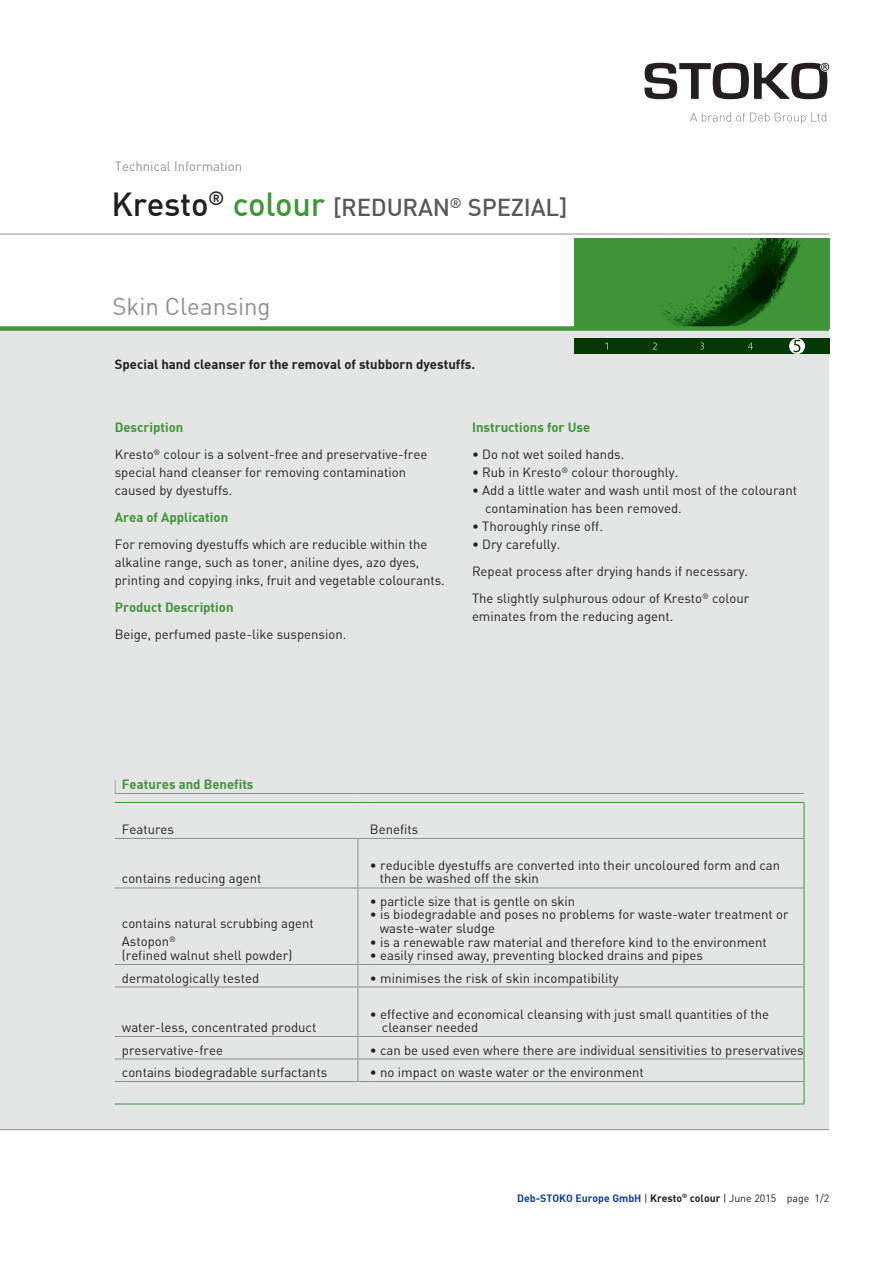
<style>
.page{position:relative;width:893px;height:1263px;background:#fff}
.page>*{position:absolute;margin:0;border:0;box-sizing:border-box;transform-origin:0 0}
.t1{font:500 24px "DI Nbek";letter-spacing:-.01em;color:#57585a}
.t2{font:24px "DIN Bek";color:#8f9191}
.t3{font:13.2px/18px "DIN Bek";color:#231f20}
.t4{font:700 13.2px "DI Nbek";color:#3f9537}
.t5{font:700 13.2px "DI Nbek";color:#231f20}
.t6{font:13.2px "DIN Bek";color:#8f9191}
.t7{font:700 10.5px "DI Nbek";color:#103d8c}
.s1{font-size:32.7px;color:#231f20}
.s2{font-size:32.7px;color:#3f9537}
.s3{font-family:"DIN Bek";font-weight:400;color:#231f20}
.s4{color:#231f20}
</style>
<div class="page">
<div style="left:0;top:331px;width:829px;height:798px;background:#e3e4e4"></div>
<img style="left:574px;top:238px;width:255px;height:88px">
<div style="left:574px;top:338px;width:255px;height:16px;background:#053903"></div>
<svg style="left:789px;top:338px;width:16px;height:16px"></svg>
<svg style="left:748px;top:342px;width:5px;height:8px"></svg>
<svg style="left:794px;top:340px;width:6px;height:12px"></svg>
<svg style="left:700px;top:342px;width:4px;height:8px"></svg>
<svg style="left:605px;top:342px;width:3px;height:8px"></svg>
<svg style="left:653px;top:342px;width:4px;height:8px"></svg>
<svg style="left:644px;top:63px;width:185px;height:36px"></svg>
<svg style="left:690px;top:113px;width:136px;height:11px"></svg>
<hr style="left:0;top:234px;width:829px;height:1px;background:#8f9191">
<hr style="left:0;top:1129px;width:829px;height:1px;background:#8f9191">
<hr style="left:122px;top:793px;width:236px;height:1px;background:#8f9191">
<svg style="left:358px;top:793px;width:12px;height:1px"></svg>
<hr style="left:370px;top:793px;width:434px;height:1px;background:#8f9191">
<hr style="left:122px;top:838px;width:236px;height:1px;background:#8f9191">
<hr style="left:358px;top:838px;width:1px;height:50px;background:#8f9191">
<svg style="left:358px;top:838px;width:12px;height:1px"></svg>
<hr style="left:370px;top:838px;width:434px;height:1px;background:#8f9191">
<hr style="left:122px;top:887px;width:236px;height:1px;background:#8f9191">
<hr style="left:358px;top:888px;width:1px;height:76px;background:#8f9191">
<svg style="left:358px;top:887px;width:12px;height:1px"></svg>
<hr style="left:370px;top:887px;width:434px;height:1px;background:#8f9191">
<hr style="left:122px;top:964px;width:236px;height:1px;background:#8f9191">
<hr style="left:122px;top:986px;width:236px;height:1px;background:#8f9191">
<hr style="left:122px;top:1036px;width:236px;height:1px;background:#8f9191">
<hr style="left:358px;top:987px;width:1px;height:49px;background:#8f9191">
<svg style="left:358px;top:964px;width:12px;height:23px"></svg>
<hr style="left:370px;top:964px;width:434px;height:1px;background:#8f9191">
<hr style="left:370px;top:986px;width:434px;height:1px;background:#8f9191">
<hr style="left:370px;top:1036px;width:434px;height:1px;background:#8f9191">
<hr style="left:122px;top:1058px;width:236px;height:1px;background:#8f9191">
<hr style="left:370px;top:1058px;width:434px;height:1px;background:#8f9191">
<hr style="left:122px;top:1081px;width:236px;height:1px;background:#8f9191">
<svg style="left:358px;top:1036px;width:12px;height:46px"></svg>
<hr style="left:370px;top:1081px;width:434px;height:1px;background:#8f9191">
<hr style="left:122px;top:802px;width:236px;height:1px;background:#3f9537">
<svg style="left:358px;top:802px;width:12px;height:1px"></svg>
<hr style="left:370px;top:802px;width:434px;height:1px;background:#3f9537">
<hr style="left:804px;top:802px;width:1px;height:36px;background:#3f9537">
<hr style="left:804px;top:838px;width:1px;height:50px;background:#3f9537">
<hr style="left:804px;top:888px;width:1px;height:76px;background:#3f9537">
<svg style="left:804px;top:964px;width:1px;height:23px"></svg>
<hr style="left:804px;top:987px;width:1px;height:49px;background:#3f9537">
<hr style="left:122px;top:1103px;width:236px;height:1px;background:#3f9537">
<svg style="left:358px;top:1103px;width:12px;height:1px"></svg>
<svg style="left:804px;top:1036px;width:1px;height:68px"></svg>
<hr style="left:370px;top:1103px;width:434px;height:1px;background:#3f9537">
<svg style="left:115px;top:780px;width:7px;height:14px"></svg>
<div style="left:0;top:326px;width:829px;height:5px;background:#3f9537"></div>
<p class="t6" style="left:115px;top:158px;width:129px">Technical Information</p>
<h1 class="t1" style="left:112px;top:192px;width:457px"><span class="s1">Kresto</span><sup>®</sup> <span class="s2">colour</span> [REDURAN<sup>®</sup> SPEZIAL]</h1>
<h1 class="t2" style="left:112px;top:291px;width:160px">Skin Cleansing</h1>
<p class="t5" style="left:115px;top:356px;width:362px">Special hand cleanser for the removal of stubborn dyestuffs.</p>
<p class="t4" style="left:115px;top:419px;width:70px">Description</p>
<p class="t3" style="left:115px;top:445px;width:314px">Kresto<sup>®</sup> colour is a solvent-free and preservative-free special hand cleanser for removing contamination caused by dyestuffs.</p>
<p class="t4" style="left:115px;top:509px;width:115px">Area of Application</p>
<p class="t3" style="left:115px;top:535px;width:331px">For removing dyestuffs which are reducible within the alkaline range, such as toner, aniline dyes, azo dyes, printing and copying inks, fruit and vegetable colourants.</p>
<p class="t4" style="left:115px;top:599px;width:120px">Product Description</p>
<p class="t3" style="left:115px;top:625px;width:233px">Beige, perfumed paste-like suspension.</p>
<p class="t4" style="left:472px;top:419px;width:120px">Instructions for Use</p>
<p class="t3" style="left:472px;top:445px;width:154px">• Do not wet soiled hands.</p>
<p class="t3" style="left:472px;top:463px;width:208px">• Rub in Kresto<sup>®</sup> colour thoroughly.</p>
<p class="t3" style="left:485px;top:481px;width:314px;text-indent:-13px">• Add a little water and wash until most of the colourant contamination has been removed.</p>
<p class="t3" style="left:472px;top:517px;width:132px">• Thoroughly rinse off.</p>
<p class="t3" style="left:472px;top:530px;width:279px;line-height:27px">• Dry carefully.<br>Repeat process after drying hands if necessary.<br>The slightly sulphurous odour of Kresto<sup>®</sup> colour</p>
<p class="t3" style="left:472px;top:607px;width:203px">eminates from the reducing agent.</p>
<p class="t4" style="left:122px;top:775px;width:133px">Features and Benefits</p>
<p class="t3" style="left:122px;top:820px;width:54px">Features</p>
<p class="t3" style="left:370px;top:820px;width:50px">Benefits</p>
<p class="t3" style="left:122px;top:869px;width:141px">contains reducing agent</p>
<p class="t3" style="left:122px;top:914px;width:194px">contains natural scrubbing agent<br>Astopon<sup>®</sup></p>
<p class="t3" style="left:122px;top:946px;width:172px">(refined walnut shell powder)</p>
<p class="t3" style="left:380px;top:858px;width:402px;line-height:13.5px;text-indent:-10px">• reducible dyestuffs are converted into their uncoloured form and can then be washed off the skin</p>
<p class="t3" style="left:370px;top:892px;width:207px">• particle size that is gentle on skin</p>
<p class="t3" style="left:380px;top:908px;width:410px;line-height:13.5px;text-indent:-10px">• is biodegradable and poses no problems for waste-water treatment or waste-water sludge</p>
<p class="t3" style="left:370px;top:932px;width:398px">• is a renewable raw material and therefore kind to the environment</p>
<p class="t3" style="left:370px;top:946px;width:334px">• easily rinsed away, preventing blocked drains and pipes</p>
<p class="t3" style="left:122px;top:968px;width:139px">dermatologically tested</p>
<p class="t3" style="left:370px;top:968px;width:250px">• minimises the risk of skin incompatibility</p>
<p class="t3" style="left:122px;top:1018px;width:196px">water-less, concentrated product</p>
<p class="t3" style="left:382px;top:1007px;width:389px;line-height:13.5px;text-indent:-12px">• effective and economical cleansing with just small quantities of the cleanser needed</p>
<p class="t3" style="left:122px;top:1040px;width:103px">preservative-free</p>
<p class="t3" style="left:370px;top:1040px;width:435px">• can be used even where there are individual sensitivities to preservatives</p>
<p class="t3" style="left:122px;top:1063px;width:207px">contains biodegradable surfactants</p>
<p class="t3" style="left:370px;top:1063px;width:275px">• no impact on waste water or the environment</p>
<p class="t7" style="left:517px;top:1191px;width:313px">Deb-STOKO Europe GmbH <span class="s3">|</span> <span class="s4">Kresto</span><sup>®</sup> <span class="s4">colour</span> <span class="s3">| June 2015 page 1/2</span></p>
</div>
